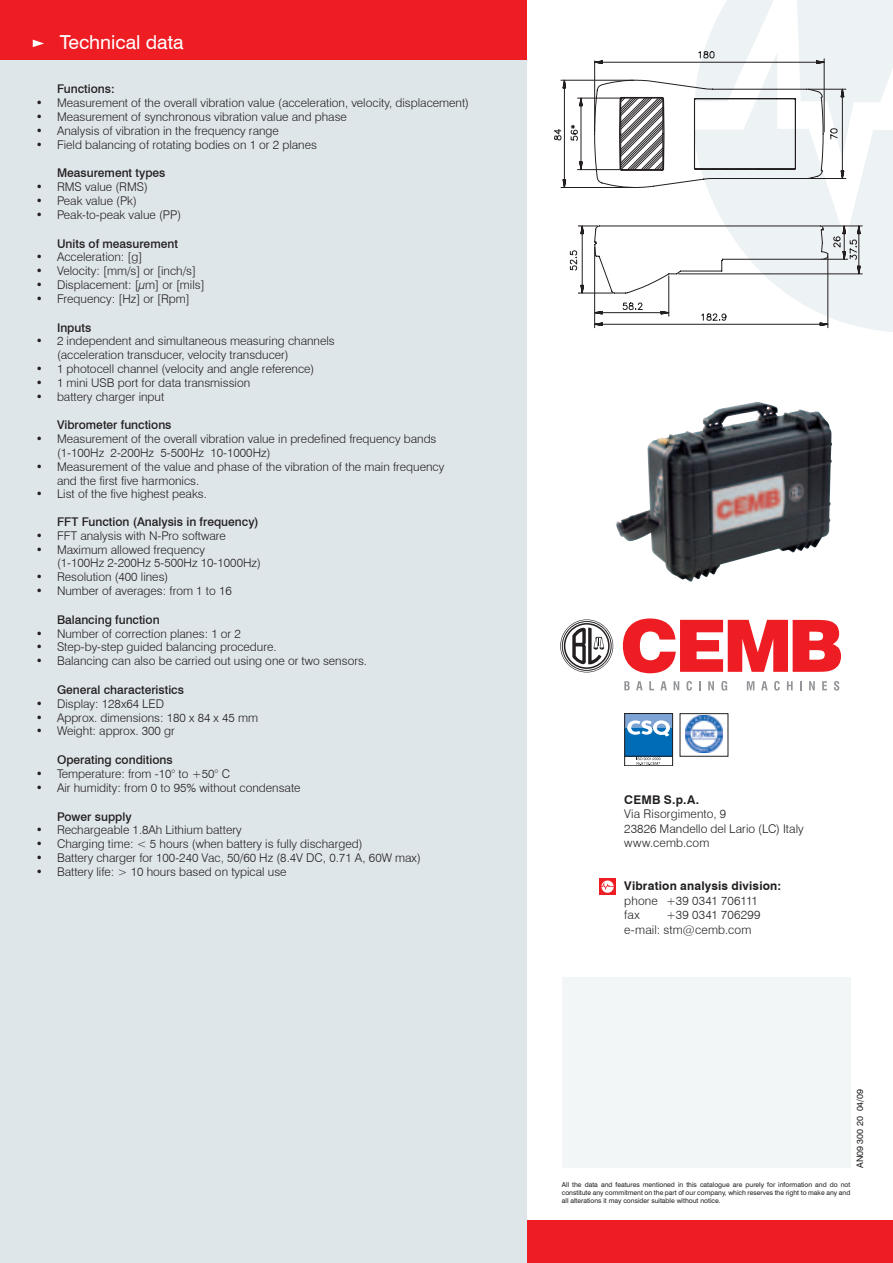
<style>
.page{position:relative;width:893px;height:1263px;background:#fff}
.page>*{position:absolute;margin:0;border:0;box-sizing:border-box;transform-origin:0 0}
.t1{font:19.35px "Swiss 721 BT";color:#fff}
.t2{font:300 12px/13.8px "Swiss 721 BT";color:#231f20}
.t3{font:500 12px "Swiss 721 BT";color:#231f20}
.t4{font:700 12px "Swiss 721 BT";letter-spacing:.015em;color:#231f20}
.t5{font:9px "Swiss 721 BT";color:#231f20}
.t6{font:6.75px/8.1px "Swiss 721 BT";color:#231f20;text-align:justify}
</style>
<div class="page">
<div style="left:0;top:39px;width:527px;height:1224px;background:#dfe6ea"></div>
<div style="left:527px;top:1220px;width:366px;height:43px;background:#ee1d23"></div>
<div style="left:561px;top:978px;width:289px;height:190px;background:#f3f6f7"></div>
<svg style="left:688px;top:61px;width:205px;height:271px;fill:#edf2f5"></svg>
<div style="left:0;top:0;width:527px;height:59px;background:#ee1d23"></div>
<svg style="left:33px;top:40px;width:11px;height:7px"></svg>
<div style="left:599px;top:878px;width:17px;height:17px;background:#ee1d23"></div>
<svg style="left:601px;top:880px;width:13px;height:13px"></svg>
<div style="left:625px;top:728px;width:47px;height:28px;background:#006bb6"></div>
<div style="left:625px;top:728px;width:48px;height:28px;border:1px solid #006bb6"></div>
<hr style="left:625px;top:756px;width:48px;height:1px;background:#231f20">
<div style="left:625px;top:713px;width:48px;height:14px;background:#7da2d4"></div>
<svg style="left:627px;top:720px;width:43px;height:16px"></svg>
<div style="left:624px;top:713px;width:49px;height:53px;border:1px solid #231f20"></div>
<svg style="left:637px;top:757px;width:23px;height:8px"></svg>
<img style="left:685px;top:716px;width:37px;height:37px">
<svg style="left:594px;top:80px;width:97px;height:107px"></svg>
<hr style="left:602px;top:62px;width:215px;height:1px;background:#231f20">
<svg style="left:594px;top:60px;width:9px;height:4px"></svg>
<hr style="left:561px;top:80px;width:73px;height:1px;background:#231f20">
<hr style="left:561px;top:187px;width:73px;height:1px;background:#231f20">
<hr style="left:564px;top:88px;width:1px;height:92px;background:#231f20">
<svg style="left:562px;top:79px;width:4px;height:10px"></svg>
<svg style="left:691px;top:0;width:202px;height:182px"></svg>
<hr style="left:577px;top:98px;width:42px;height:1px;background:#231f20">
<hr style="left:577px;top:169px;width:42px;height:1px;background:#231f20">
<hr style="left:581px;top:106px;width:1px;height:56px;background:#231f20">
<svg style="left:579px;top:97px;width:4px;height:10px"></svg>
<svg style="left:554px;top:124px;width:29px;height:64px"></svg>
<hr style="left:594px;top:61px;width:1px;height:71px;background:#231f20">
<svg style="left:570px;top:222px;width:293px;height:106px"></svg>
<svg style="left:620px;top:97px;width:212px;height:229px"></svg>
<svg style="left:560px;top:619px;width:53px;height:53px"></svg>
<svg style="left:623px;top:618px;width:218px;height:55px"></svg>
<svg style="left:624px;top:681px;width:6px;height:9px"></svg>
<svg style="left:636px;top:681px;width:7px;height:9px"></svg>
<svg style="left:649px;top:681px;width:5px;height:9px"></svg>
<svg style="left:660px;top:681px;width:7px;height:9px"></svg>
<svg style="left:674px;top:681px;width:5px;height:9px"></svg>
<svg style="left:686px;top:681px;width:6px;height:10px"></svg>
<svg style="left:699px;top:681px;width:2px;height:9px"></svg>
<svg style="left:708px;top:681px;width:6px;height:9px"></svg>
<svg style="left:721px;top:681px;width:6px;height:10px"></svg>
<svg style="left:747px;top:681px;width:7px;height:9px"></svg>
<svg style="left:761px;top:681px;width:7px;height:9px"></svg>
<svg style="left:774px;top:681px;width:6px;height:10px"></svg>
<svg style="left:787px;top:681px;width:6px;height:9px"></svg>
<svg style="left:800px;top:681px;width:2px;height:9px"></svg>
<svg style="left:809px;top:681px;width:6px;height:9px"></svg>
<svg style="left:822px;top:681px;width:5px;height:9px"></svg>
<svg style="left:834px;top:681px;width:5px;height:10px"></svg>
<img style="left:615px;top:402px;width:218px;height:180px">
<h1 class="t1" style="left:60px;top:30px;width:125px">Technical data</h1>
<p class="t3" style="left:57px;top:82px;width:59px">Functions:</p>
<p class="t2" style="left:36px;top:96px;width:435px">• Measurement of the overall vibration value (acceleration, velocity, displacement)</p>
<p class="t2" style="left:36px;top:110px;width:313px">• Measurement of synchronous vibration value and phase</p>
<p class="t2" style="left:36px;top:124px;width:245px">• Analysis of vibration in the frequency range</p>
<p class="t2" style="left:36px;top:137px;width:283px">• Field balancing of rotating bodies on 1 or 2 planes</p>
<p class="t3" style="left:57px;top:166px;width:110px">Measurement types</p>
<p class="t2" style="left:36px;top:180px;width:114px">• RMS value (RMS)</p>
<p class="t2" style="left:36px;top:194px;width:103px">• Peak value (Pk)</p>
<p class="t2" style="left:36px;top:208px;width:147px">• Peak-to-peak value (PP)</p>
<p class="t3" style="left:57px;top:236px;width:122px">Units of measurement</p>
<p class="t2" style="left:36px;top:250px;width:108px">• Acceleration: [g]</p>
<p class="t2" style="left:36px;top:264px;width:162px">• Velocity: [mm/s] or [inch/s]</p>
<p class="t2" style="left:36px;top:278px;width:171px">• Displacement: [µm] or [mils]</p>
<p class="t2" style="left:36px;top:292px;width:155px">• Frequency: [Hz] or [Rpm]</p>
<p class="t3" style="left:57px;top:320px;width:36px">Inputs</p>
<p class="t2" style="left:57px;top:334px;width:279px;text-indent:-21px">• 2 independent and simultaneous measuring channels (acceleration transducer, velocity transducer)</p>
<p class="t2" style="left:36px;top:362px;width:280px">• 1 photocell channel (velocity and angle reference)</p>
<p class="t2" style="left:36px;top:376px;width:216px">• 1 mini USB port for data transmission</p>
<p class="t2" style="left:36px;top:389px;width:130px">• battery charger input</p>
<p class="t3" style="left:57px;top:418px;width:116px">Vibrometer functions</p>
<p class="t2" style="left:57px;top:432px;width:381px;text-indent:-21px">• Measurement of the overall vibration value in predefined frequency bands (1-100Hz 2-200Hz 5-500Hz 10-1000Hz)</p>
<p class="t2" style="left:57px;top:460px;width:389px;text-indent:-21px">• Measurement of the value and phase of the vibration of the main frequency and the first five harmonics.</p>
<p class="t2" style="left:36px;top:487px;width:173px">• List of the five highest peaks.</p>
<p class="t3" style="left:57px;top:514px;width:203px">FFT Function (Analysis in frequency)</p>
<p class="t2" style="left:36px;top:529px;width:192px">• FFT analysis with N-Pro software</p>
<p class="t2" style="left:57px;top:542px;width:205px;text-indent:-21px">• Maximum allowed frequency<br>(1-100Hz 2-200Hz 5-500Hz 10-1000Hz)</p>
<p class="t2" style="left:36px;top:570px;width:134px">• Resolution (400 lines)</p>
<p class="t2" style="left:36px;top:584px;width:198px">• Number of averages: from 1 to 16</p>
<p class="t3" style="left:57px;top:612px;width:104px">Balancing function</p>
<p class="t2" style="left:36px;top:626px;width:207px">• Number of correction planes: 1 or 2</p>
<p class="t2" style="left:36px;top:640px;width:242px">• Step-by-step guided balancing procedure.</p>
<p class="t2" style="left:36px;top:654px;width:333px">• Balancing can also be carried out using one or two sensors.</p>
<p class="t3" style="left:57px;top:682px;width:128px">General characteristics</p>
<p class="t2" style="left:36px;top:697px;width:130px">• Display: 128x64 LED</p>
<p class="t2" style="left:36px;top:710px;width:224px">• Approx. dimensions: 180 x 84 x 45 mm</p>
<p class="t2" style="left:36px;top:724px;width:140px">• Weight: approx. 300 gr</p>
<p class="t3" style="left:57px;top:753px;width:117px">Operating conditions</p>
<p class="t2" style="left:36px;top:767px;width:196px">• Temperature: from -10° to +50° C</p>
<p class="t2" style="left:36px;top:781px;width:266px">• Air humidity: from 0 to 95% without condensate</p>
<p class="t3" style="left:57px;top:809px;width:76px">Power supply</p>
<p class="t2" style="left:36px;top:823px;width:208px">• Rechargeable 1.8Ah Lithium battery</p>
<p class="t2" style="left:36px;top:837px;width:328px">• Charging time: &lt; 5 hours (when battery is fully discharged)</p>
<p class="t2" style="left:36px;top:851px;width:387px">• Battery charger for 100-240 Vac, 50/60 Hz (8.4V DC, 0.71 A, 60W max)</p>
<p class="t2" style="left:36px;top:865px;width:252px">• Battery life: &gt; 10 hours based on typical use</p>
<p class="t4" style="left:624px;top:792px;width:77px">CEMB S.p.A.</p>
<p class="t2" style="left:624px;top:807px;width:181px;line-height:14.4px">Via Risorgimento, 9<br>23826 Mandello del Lario (LC) Italy www.cemb.com</p>
<p class="t4" style="left:624px;top:879px;width:158px">Vibration analysis division:</p>
<p class="t2" style="left:624px;top:893px;width:135px;line-height:14.4px">phone +39 0341 706111 fax</p>
<p class="t2" style="left:624px;top:907px;width:138px;line-height:14.4px;text-indent:42px">+39 0341 706299 e-mail: stm@cemb.com</p>
<p class="t5" style="left:854px;top:1168px;width:81px;rotate:-90deg">AN09 300 20 04/09</p>
<p class="t6" style="left:562px;top:1180px;width:290px">All the data and features mentioned in this catalogue are purely for information and do not constitute any commitment on the part of our company, which reserves the right to make any and all alterations it may consider suitable without notice.</p>
</div>
